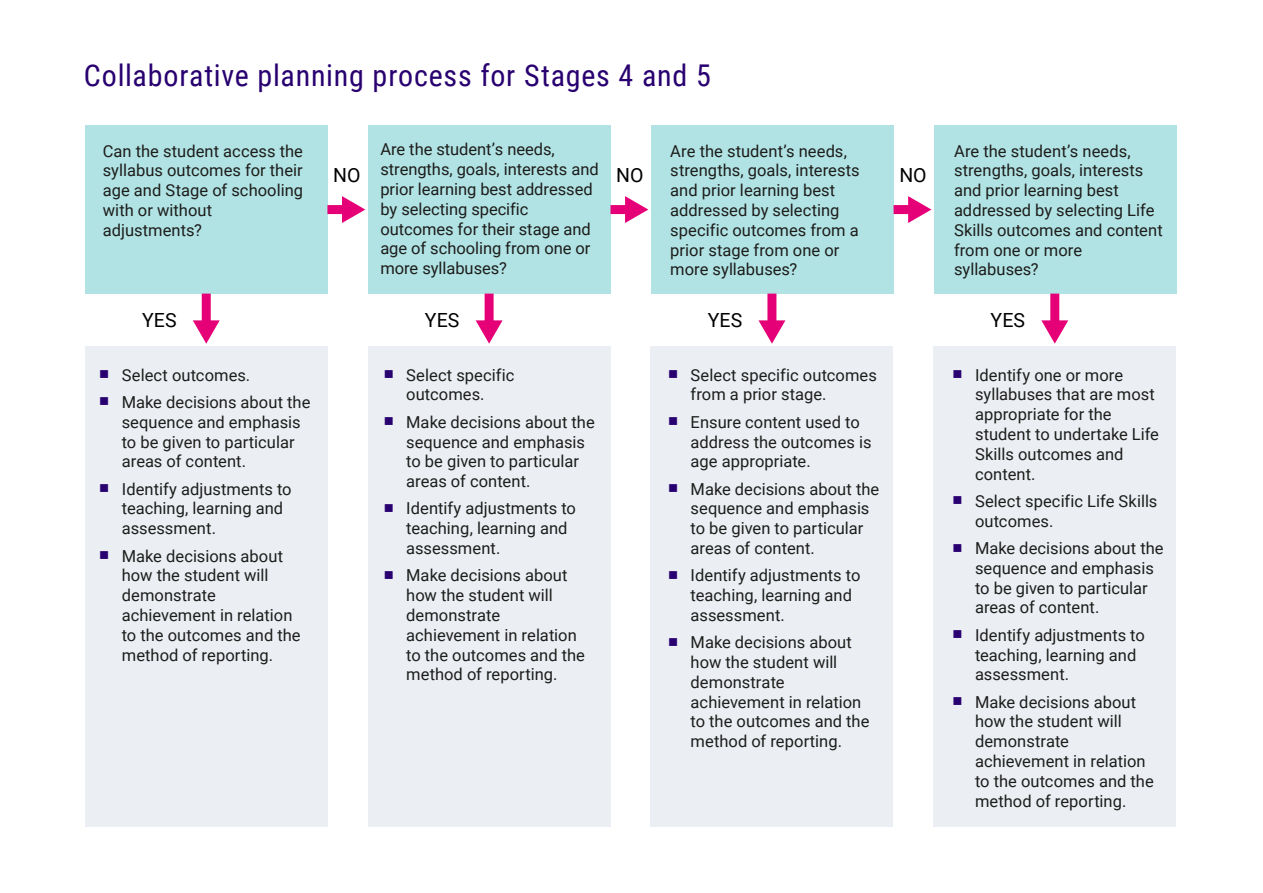
<style>
.page{position:relative;width:1263px;height:893px;background:#fff}
.page>*{position:absolute;margin:0;border:0;box-sizing:border-box;transform-origin:0 0}
.t1{font:30px "Roboto Condensed";letter-spacing:.025em;color:#280070}
.t2{font:19.5px "Roboto";color:#000}
.t3{font:16.5px/19.8px "Roboto";color:#1d1d1b}
.s1{color:#280070}
</style>
<div class="page">
<div style="left:85px;top:126px;width:242px;height:168px;background:#b1e3e4"></div>
<div style="left:368px;top:126px;width:242px;height:168px;background:#b1e3e4"></div>
<div style="left:651px;top:126px;width:242px;height:168px;background:#b1e3e4"></div>
<div style="left:934px;top:126px;width:242px;height:168px;background:#b1e3e4"></div>
<div style="left:202px;top:294px;width:9px;height:30px;background:#e60078"></div>
<svg style="left:193px;top:320px;width:27px;height:24px"></svg>
<div style="left:485px;top:294px;width:9px;height:30px;background:#e60078"></div>
<svg style="left:476px;top:320px;width:27px;height:24px"></svg>
<div style="left:767px;top:294px;width:9px;height:30px;background:#e60078"></div>
<svg style="left:758px;top:320px;width:27px;height:24px"></svg>
<div style="left:1050px;top:294px;width:9px;height:30px;background:#e60078"></div>
<svg style="left:1041px;top:320px;width:27px;height:24px"></svg>
<div style="left:327px;top:205px;width:19px;height:9px;background:#e60078"></div>
<svg style="left:342px;top:196px;width:23px;height:27px"></svg>
<div style="left:610px;top:205px;width:19px;height:9px;background:#e60078"></div>
<svg style="left:625px;top:196px;width:23px;height:27px"></svg>
<div style="left:893px;top:205px;width:19px;height:9px;background:#e60078"></div>
<svg style="left:908px;top:196px;width:23px;height:27px"></svg>
<div style="left:85px;top:347px;width:242px;height:480px;background:#ebeff4"></div>
<div style="left:368px;top:347px;width:242px;height:480px;background:#ebeff4"></div>
<div style="left:651px;top:347px;width:242px;height:480px;background:#ebeff4"></div>
<div style="left:934px;top:347px;width:242px;height:480px;background:#ebeff4"></div>
<h1 class="t1" style="left:84px;top:54px;width:628px">Collaborative planning process for Stages 4 and 5</h1>
<p class="t3" style="left:103px;top:140px;width:202px">Can the student access the syllabus outcomes for their age and Stage of schooling with or without adjustments?</p>
<p class="t3" style="left:380px;top:139px;width:220px">Are the student’s needs, strengths, goals, interests and prior learning best addressed by selecting specific outcomes for their stage and age of schooling from one or more syllabuses?</p>
<p class="t3" style="left:670px;top:140px;width:191px">Are the student’s needs, strengths, goals, interests and prior learning best addressed by selecting specific outcomes from a prior stage from one or more syllabuses?</p>
<p class="t3" style="left:954px;top:140px;width:210px">Are the student’s needs, strengths, goals, interests and prior learning best addressed by selecting Life<br>Skills outcomes and content from one or more syllabuses?</p>
<p class="t2" style="left:333px;top:161px;width:29px">NO</p>
<p class="t2" style="left:616px;top:161px;width:29px">NO</p>
<p class="t2" style="left:899px;top:161px;width:29px">NO</p>
<p class="t2" style="left:142px;top:306px;width:36px">YES</p>
<p class="t2" style="left:425px;top:306px;width:36px">YES</p>
<p class="t2" style="left:708px;top:306px;width:36px">YES</p>
<p class="t2" style="left:990px;top:306px;width:36px">YES</p>
<p class="t3" style="left:99px;top:364px;width:152px"><span class="s1">■</span> Select outcomes.</p>
<p class="t3" style="left:122px;top:391px;width:190px;text-indent:-22px"><span class="s1">■</span> Make decisions about the sequence and emphasis to be given to particular areas of content.</p>
<p class="t3" style="left:122px;top:478px;width:171px;text-indent:-22px"><span class="s1">■</span> Identify adjustments to teaching, learning and assessment.</p>
<p class="t3" style="left:122px;top:545px;width:180px;text-indent:-22px"><span class="s1">■</span> Make decisions about how the student will demonstrate achievement in relation to the outcomes and the method of reporting.</p>
<p class="t3" style="left:384px;top:364px;width:132px;text-align:center"><span class="s1">■</span> Select specific outcomes.</p>
<p class="t3" style="left:406px;top:411px;width:190px;text-indent:-22px"><span class="s1">■</span> Make decisions about the sequence and emphasis to be given to particular areas of content.</p>
<p class="t3" style="left:406px;top:498px;width:171px;text-indent:-22px"><span class="s1">■</span> Identify adjustments to teaching, learning and assessment.</p>
<p class="t3" style="left:406px;top:565px;width:180px;text-indent:-22px"><span class="s1">■</span> Make decisions about how the student will demonstrate achievement in relation to the outcomes and the method of reporting.</p>
<p class="t3" style="left:691px;top:364px;width:188px;text-indent:-22px"><span class="s1">■</span> Select specific outcomes from a prior stage.</p>
<p class="t3" style="left:691px;top:411px;width:182px;text-indent:-22px"><span class="s1">■</span> Ensure content used to address the outcomes is age appropriate.</p>
<p class="t3" style="left:691px;top:478px;width:190px;text-indent:-22px"><span class="s1">■</span> Make decisions about the sequence and emphasis to be given to particular areas of content.</p>
<p class="t3" style="left:691px;top:565px;width:171px;text-indent:-22px"><span class="s1">■</span> Identify adjustments to teaching, learning and assessment.</p>
<p class="t3" style="left:691px;top:632px;width:180px;text-indent:-22px"><span class="s1">■</span> Make decisions about how the student will demonstrate achievement in relation to the outcomes and the method of reporting.</p>
<p class="t3" style="left:975px;top:364px;width:185px;text-indent:-22px"><span class="s1">■</span> Identify one or more syllabuses that are most appropriate for the student to undertake Life<br>Skills outcomes and content.</p>
<p class="t3" style="left:975px;top:490px;width:184px;text-indent:-22px"><span class="s1">■</span> Select specific Life Skills outcomes.</p>
<p class="t3" style="left:975px;top:538px;width:190px;text-indent:-22px"><span class="s1">■</span> Make decisions about the sequence and emphasis to be given to particular areas of content.</p>
<p class="t3" style="left:975px;top:624px;width:171px;text-indent:-22px"><span class="s1">■</span> Identify adjustments to teaching, learning and assessment.</p>
<p class="t3" style="left:975px;top:691px;width:180px;text-indent:-22px"><span class="s1">■</span> Make decisions about how the student will demonstrate achievement in relation to the outcomes and the method of reporting.</p>
</div>
